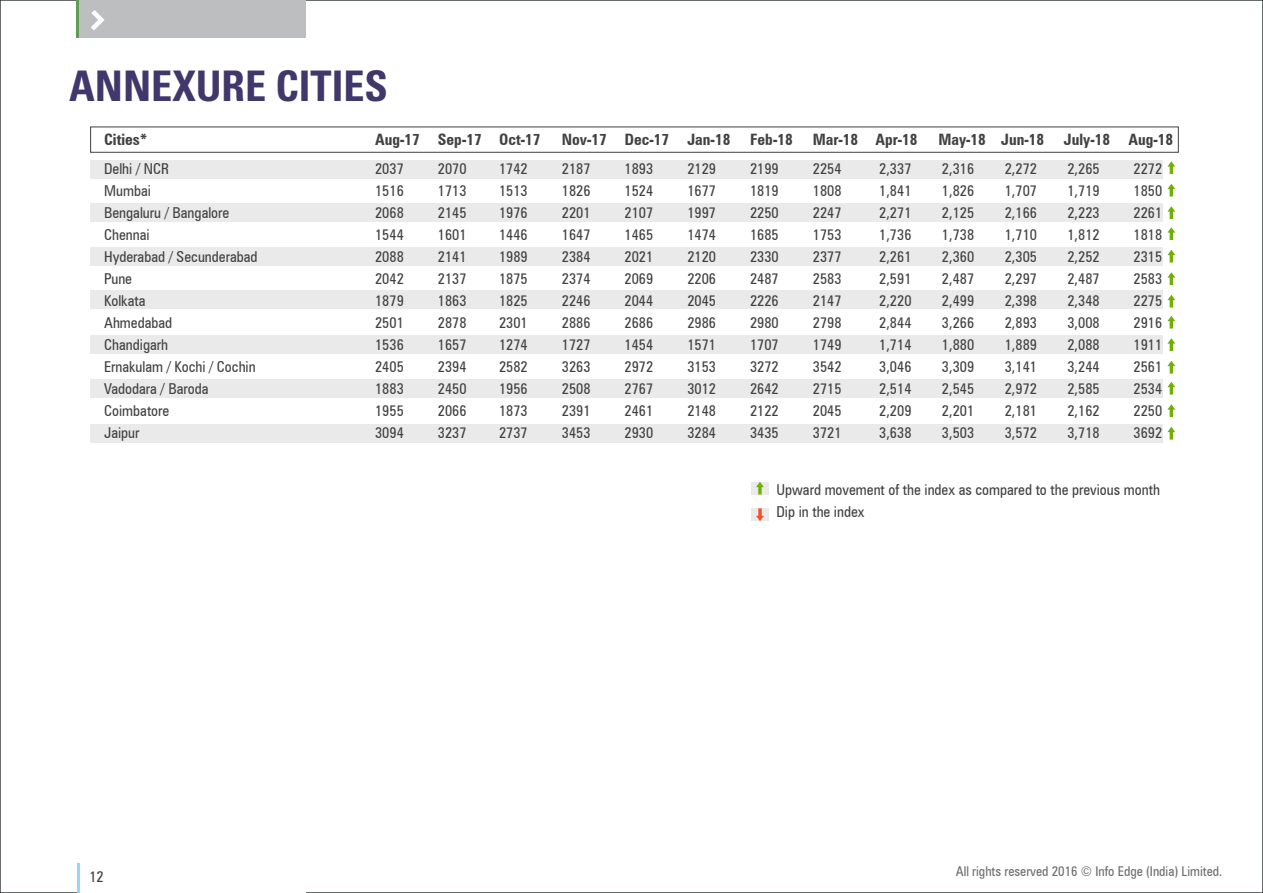
<style>
.page{position:relative;width:1263px;height:893px;background:#fff}
.page>*{position:absolute;margin:0;border:0;box-sizing:border-box;transform-origin:0 0}
.t1{font:700 condensed 42.15px "Univers LT Std";color:#41376a}
.t2{font:700 condensed 15.75px "Zurich BT";color:#414042}
.t3{font:condensed 15px/21.9px "Zurich BT";color:#414042;text-align:justify}
.t4{font:condensed 13.5px "Zurich BT";color:#6d6d6d}
</style>
<div class="page">
<div style="left:91px;top:203px;width:1072px;height:19px;background:#eaeaea"></div>
<div style="left:91px;top:160px;width:1072px;height:19px;background:#eaeaea"></div>
<div style="left:91px;top:247px;width:1072px;height:19px;background:#eaeaea"></div>
<div style="left:91px;top:290px;width:1072px;height:19px;background:#eaeaea"></div>
<div style="left:91px;top:335px;width:1072px;height:19px;background:#eaeaea"></div>
<div style="left:91px;top:424px;width:1072px;height:19px;background:#eaeaea"></div>
<div style="left:91px;top:379px;width:1072px;height:19px;background:#eaeaea"></div>
<div style="left:90px;top:127px;width:1089px;height:26px;border:1px solid #414042"></div>
<svg style="left:1167px;top:161px;width:8px;height:13px"></svg>
<svg style="left:1167px;top:184px;width:8px;height:13px"></svg>
<svg style="left:1167px;top:227px;width:8px;height:13px"></svg>
<svg style="left:1167px;top:250px;width:8px;height:13px"></svg>
<svg style="left:1167px;top:272px;width:8px;height:13px"></svg>
<svg style="left:1167px;top:295px;width:8px;height:13px"></svg>
<svg style="left:1167px;top:316px;width:8px;height:13px"></svg>
<svg style="left:1167px;top:338px;width:8px;height:13px"></svg>
<svg style="left:1167px;top:361px;width:8px;height:13px"></svg>
<svg style="left:1167px;top:382px;width:8px;height:13px"></svg>
<svg style="left:1167px;top:404px;width:8px;height:13px"></svg>
<svg style="left:1167px;top:427px;width:8px;height:13px"></svg>
<svg style="left:1167px;top:206px;width:8px;height:13px"></svg>
<div style="left:77px;top:0;width:228px;height:38px;background:#bcbec0"></div>
<svg style="left:91px;top:10px;width:14px;height:20px"></svg>
<hr style="left:77px;top:863px;width:2px;height:30px;background:#95d8ef">
<hr style="left:77px;top:0;width:2px;height:38px;background:#609b58">
<div style="left:751px;top:482px;width:17px;height:12px;background:#eaeaea"></div>
<div style="left:751px;top:508px;width:17px;height:12px;background:#eaeaea"></div>
<svg style="left:756px;top:508px;width:8px;height:13px"></svg>
<svg style="left:756px;top:482px;width:8px;height:13px"></svg>
<h1 class="t1" style="left:69px;top:60px;width:320px">ANNEXURE CITIES</h1>
<p class="t2" style="left:104px;top:130px;width:45px">Cities*</p>
<p class="t2" style="left:375px;top:130px;width:46px">Aug-17</p>
<p class="t2" style="left:438px;top:130px;width:46px">Sep-17</p>
<p class="t2" style="left:499px;top:130px;width:43px">Oct-17</p>
<p class="t2" style="left:562px;top:130px;width:47px">Nov-17</p>
<p class="t2" style="left:625px;top:130px;width:46px">Dec-17</p>
<p class="t2" style="left:687px;top:130px;width:45px">Jan-18</p>
<p class="t2" style="left:750px;top:130px;width:44px">Feb-18</p>
<p class="t2" style="left:813px;top:130px;width:47px">Mar-18</p>
<p class="t2" style="left:875px;top:130px;width:44px">Apr-18</p>
<p class="t2" style="left:938px;top:130px;width:49px">May-18</p>
<p class="t2" style="left:1001px;top:130px;width:45px">Jun-18</p>
<p class="t2" style="left:1064px;top:130px;width:48px">July-18</p>
<p class="t2" style="left:1128px;top:130px;width:46px">Aug-18</p>
<p class="t3" style="left:104px;top:158px;width:155px;text-align:left">Delhi / NCR<br>Mumbai<br>Bengaluru / Bangalore<br>Chennai<br>Hyderabad / Secunderabad<br>Pune<br>Kolkata<br>Ahmedabad<br>Chandigarh<br>Ernakulam / Kochi / Cochin<br>Vadodara / Baroda<br>Coimbatore<br>Jaipur</p>
<p class="t3" style="left:375px;top:158px;width:30px">2037<br>1516<br>2068<br>1544<br>2088<br>2042<br>1879<br>2501<br>1536<br>2405<br>1883<br>1955<br>3094</p>
<p class="t3" style="left:438px;top:158px;width:30px">2070<br>1713<br>2145<br>1601<br>2141<br>2137<br>1863<br>2878<br>1657<br>2394<br>2450<br>2066<br>3237</p>
<p class="t3" style="left:499px;top:158px;width:30px">1742<br>1513<br>1976<br>1446<br>1989<br>1875<br>1825<br>2301<br>1274<br>2582<br>1956<br>1873<br>2737</p>
<p class="t3" style="left:562px;top:158px;width:30px">2187<br>1826<br>2201<br>1647<br>2384<br>2374<br>2246<br>2886<br>1727<br>3263<br>2508<br>2391<br>3453</p>
<p class="t3" style="left:625px;top:158px;width:30px">1893<br>1524<br>2107<br>1465<br>2021<br>2069<br>2044<br>2686<br>1454<br>2972<br>2767<br>2461<br>2930</p>
<p class="t3" style="left:687px;top:158px;width:30px">2129<br>1677<br>1997<br>1474<br>2120<br>2206<br>2045<br>2986<br>1571<br>3153<br>3012<br>2148<br>3284</p>
<p class="t3" style="left:750px;top:158px;width:30px">2199<br>1819<br>2250<br>1685<br>2330<br>2487<br>2226<br>2980<br>1707<br>3272<br>2642<br>2122<br>3435</p>
<p class="t3" style="left:813px;top:158px;width:30px">2254<br>1808<br>2247<br>1753<br>2377<br>2583<br>2147<br>2798<br>1749<br>3542<br>2715<br>2045<br>3721</p>
<p class="t3" style="left:879px;top:158px;width:34px">2,337<br>1,841<br>2,271<br>1,736<br>2,261<br>2,591<br>2,220<br>2,844<br>1,714<br>3,046<br>2,514<br>2,209<br>3,638</p>
<p class="t3" style="left:942px;top:158px;width:34px">2,316<br>1,826<br>2,125<br>1,738<br>2,360<br>2,487<br>2,499<br>3,266<br>1,880<br>3,309<br>2,545<br>2,201<br>3,503</p>
<p class="t3" style="left:1005px;top:158px;width:34px">2,272<br>1,707<br>2,166<br>1,710<br>2,305<br>2,297<br>2,398<br>2,893<br>1,889<br>3,141<br>2,972<br>2,181<br>3,572</p>
<p class="t3" style="left:1067px;top:158px;width:34px">2,265<br>1,719<br>2,223<br>1,812<br>2,252<br>2,487<br>2,348<br>3,008<br>2,088<br>3,244<br>2,585<br>2,162<br>3,718</p>
<p class="t3" style="left:1133px;top:158px;width:30px">2272<br>1850<br>2261<br>1818<br>2315<br>2583<br>2275<br>2916<br>1911<br>2561<br>2534<br>2250<br>3692</p>
<p class="t3" style="left:776px;top:478px;width:385px;line-height:22.5px">Upward movement of the index as compared to the previous month<br>Dip in the index</p>
<p class="t3" style="left:89px;top:865px;width:16px">12</p>
<p class="t4" style="left:956px;top:863px;width:268px">All rights reserved 2016 © Info Edge (India) Limited.</p>
</div>
